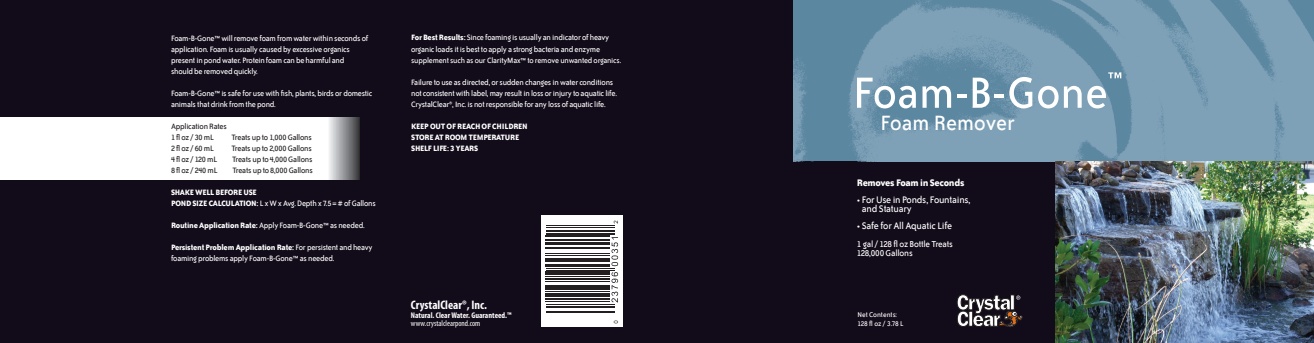
<style>
.page{position:relative;width:1314px;height:343px;background:#fff}
.page>*{position:absolute;margin:0;border:0;box-sizing:border-box;transform-origin:0 0}
.t1{font:50px "Bailey Sans ITC";color:#fff}
.t2{font:24px "Bailey Sans ITC Com";color:#fff}
.t3{font:700 condensed 12.3px "Myriad Pro";color:#fff}
.t4{font:11px/9px "Bailey Sans ITC Com";letter-spacing:-.02em;color:#fff}
.t5{font:700 11px "Bailey Sans ITC Com";letter-spacing:-.03em;color:#fff}
.t6{font:10px/9px "Bailey Sans ITC Com";letter-spacing:-.02em;color:#fff}
.t7{font:9px/11px "Bailey Sans ITC Com";letter-spacing:-.025em;color:#fff}
.t8{font:9px/11px "Bailey Sans ITC Com";letter-spacing:-.025em;color:#231f20}
.t9{font:700 9px/11px "Bailey Sans ITC Com";letter-spacing:-.025em;color:#fff}
.t10{font:8.8px "Bailey Sans ITC Com";letter-spacing:-.02em;color:#fff}
.t11{font:700 condensed 8.2px "Myriad Pro";color:#fff}
.t12{font:condensed 8.2px "Myriad Pro";color:#fff}
.t13{font:8px/9.6px "Bailey Sans ITC Com";color:#fff}
.s1{font-weight:400}
.s2{font-weight:700}
</style>
<div class="page">
<div style="left:0;top:0;width:1313px;height:342px;background:#120b19"></div>
<img style="left:793px;top:0;width:520px;height:161px">
<img style="left:1055px;top:161px;width:258px;height:181px">
<svg style="left:0;top:117px;width:360px;height:62px;background:#f6f6f7"></svg>
<svg style="left:957px;top:294px;width:65px;height:33px"></svg>
<div style="left:541px;top:215px;width:81px;height:111px;background:#fff"></div>
<svg style="left:545px;top:223px;width:73px;height:90px"></svg>
<svg style="left:613px;top:320px;width:5px;height:3px"></svg>
<hr style="left:546px;top:312px;width:68px;height:1px;background:#231f20">
<hr style="left:546px;top:310px;width:68px;height:1px;background:#231f20">
<hr style="left:546px;top:305px;width:68px;height:2px;background:#231f20">
<hr style="left:546px;top:304px;width:68px;height:1px;background:#231f20">
<hr style="left:546px;top:301px;width:64px;height:1px;background:#231f20">
<hr style="left:546px;top:297px;width:64px;height:2px;background:#231f20">
<svg style="left:546px;top:292px;width:64px;height:4px"></svg>
<hr style="left:546px;top:291px;width:64px;height:1px;background:#231f20">
<hr style="left:546px;top:287px;width:64px;height:3px;background:#231f20">
<hr style="left:546px;top:284px;width:64px;height:2px;background:#231f20">
<hr style="left:546px;top:280px;width:64px;height:1px;background:#231f20">
<hr style="left:546px;top:278px;width:64px;height:1px;background:#231f20">
<hr style="left:546px;top:276px;width:64px;height:1px;background:#231f20">
<hr style="left:546px;top:271px;width:64px;height:4px;background:#231f20">
<svg style="left:611px;top:272px;width:7px;height:30px"></svg>
<hr style="left:546px;top:269px;width:68px;height:1px;background:#231f20">
<hr style="left:546px;top:267px;width:68px;height:1px;background:#231f20">
<hr style="left:546px;top:264px;width:64px;height:2px;background:#231f20">
<hr style="left:546px;top:261px;width:64px;height:1px;background:#231f20">
<hr style="left:546px;top:257px;width:64px;height:3px;background:#231f20">
<hr style="left:546px;top:254px;width:64px;height:1px;background:#231f20">
<hr style="left:546px;top:253px;width:64px;height:1px;background:#231f20">
<hr style="left:546px;top:248px;width:64px;height:1px;background:#231f20">
<hr style="left:546px;top:246px;width:64px;height:1px;background:#231f20">
<hr style="left:546px;top:241px;width:64px;height:3px;background:#231f20">
<hr style="left:546px;top:239px;width:64px;height:2px;background:#231f20">
<hr style="left:546px;top:235px;width:64px;height:2px;background:#231f20">
<svg style="left:611px;top:237px;width:7px;height:29px"></svg>
<hr style="left:546px;top:232px;width:68px;height:2px;background:#231f20">
<hr style="left:546px;top:229px;width:68px;height:2px;background:#231f20">
<hr style="left:546px;top:227px;width:68px;height:1px;background:#231f20">
<hr style="left:546px;top:225px;width:68px;height:1px;background:#231f20">
<svg style="left:613px;top:220px;width:5px;height:3px"></svg>
<p class="t7" style="left:171px;top:32px;width:199px">Foam-B-Gone™ will remove foam from water within seconds of application. Foam is usually caused by excessive organics present in pond water. Protein foam can be harmful and should be removed quickly.</p>
<p class="t7" style="left:171px;top:87px;width:203px">Foam-B-Gone™ is safe for use with fish, plants, birds or domestic animals that drink from the pond.</p>
<p class="t8" style="left:171px;top:120px;width:57px">Application Rates<br>1 fl oz / 30 mL</p>
<p class="t8" style="left:231px;top:131px;width:82px">Treats up to 1,000 Gallons</p>
<p class="t8" style="left:171px;top:142px;width:44px">2 fl oz / 60 mL</p>
<p class="t8" style="left:231px;top:142px;width:82px">Treats up to 2,000 Gallons</p>
<p class="t8" style="left:171px;top:153px;width:48px">4 fl oz / 120 mL</p>
<p class="t8" style="left:232px;top:153px;width:82px">Treats up to 4,000 Gallons</p>
<p class="t8" style="left:171px;top:164px;width:48px">8 fl oz / 240 mL</p>
<p class="t8" style="left:232px;top:164px;width:82px">Treats up to 8,000 Gallons</p>
<p class="t9" style="left:171px;top:186px;width:206px">SHAKE WELL BEFORE USE<br>POND SIZE CALCULATION: <span class="s1">L x W x Avg. Depth x 7.5 = # of Gallons</span></p>
<p class="t7" style="left:171px;top:219px;width:195px"><span class="s2">Routine Application Rate:</span> Apply Foam-B-Gone™ as needed.</p>
<p class="t7" style="left:171px;top:241px;width:203px"><span class="s2">Persistent Problem Application Rate:</span> For persistent and heavy foaming problems apply Foam-B-Gone™ as needed.</p>
<p class="t7" style="left:411px;top:32px;width:199px"><span class="s2">For Best Results:</span> Since foaming is usually an indicator of heavy organic loads it is best to apply a strong bacteria and enzyme</p>
<p class="t10" style="left:411px;top:55px;width:212px">supplement such as our ClarityMax™ to remove unwanted organics.</p>
<p class="t7" style="left:411px;top:76px;width:207px">Failure to use as directed, or sudden changes in water conditions not consistent with label, may result in loss or injury to aquatic life.<br>CrystalClear®, Inc. is not responsible for any loss of aquatic life.</p>
<p class="t9" style="left:411px;top:120px;width:118px">KEEP OUT OF REACH OF CHILDREN<br>STORE AT ROOM TEMPERATURE<br>SHELF LIFE: 3 YEARS</p>
<h3 class="t3" style="left:411px;top:297px;width:78px">CrystalClear®, Inc.</h3>
<p class="t11" style="left:411px;top:309px;width:102px">Natural. Clear Water. Guaranteed.™</p>
<p class="t12" style="left:411px;top:318px;width:71px">www.crystalclearpond.com</p>
<h1 class="t1" style="left:852px;top:66px;width:271px">Foam-B-Gone™</h1>
<h2 class="t2" style="left:880px;top:109px;width:136px">Foam Remover</h2>
<p class="t5" style="left:856px;top:176px;width:109px">Removes Foam in Seconds</p>
<p class="t4" style="left:862px;top:195px;width:110px;text-indent:-5px">• For Use in Ponds, Fountains, and Statuary</p>
<p class="t4" style="left:856px;top:221px;width:97px">• Safe for All Aquatic Life</p>
<p class="t6" style="left:856px;top:239px;width:98px">1 gal / 128 fl oz Bottle Treats<br>128,000 Gallons</p>
<p class="t13" style="left:857px;top:309px;width:48px">Net Contents:<br>128 fl oz / 3.78 L</p>
</div>
